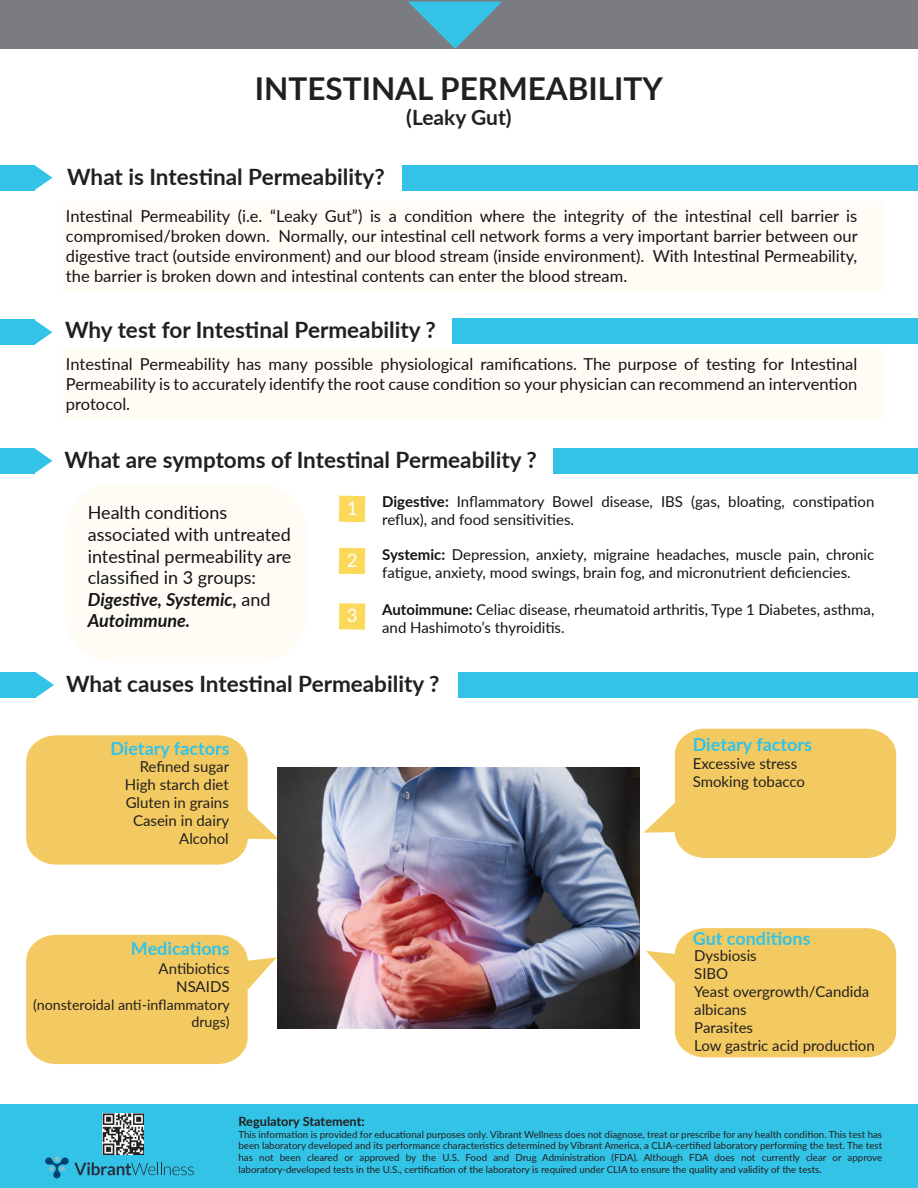
<style>
.page{position:relative;width:918px;height:1188px;background:#fff}
.page>*{position:absolute;margin:0;border:0;box-sizing:border-box;transform-origin:0 0}
.t1{font:700 31.5px "Lato";color:#231f20}
.t2{font:700 22.5px "Lato";color:#231f20}
.t3{font:700 21px "Lato";color:#231f20}
.t4{font:18.75px "Lato";color:#fff}
.t5{font:18px/21.6px "Lato";color:#151414}
.t6{font:700 18px "Lato";color:#33c3e6}
.t7{font:16.5px/19.8px "Lato";color:#151414;text-align:justify}
.t8{font:15px/18px "Lato";color:#151414}
.t9{font:15px/18px "Lato";color:#231f20;text-align:right}
.t10{font:14.25px/17.1px "Lato";color:#231f20;text-align:right}
.t11{font:700 12.75px "Lato";color:#231f20}
.t12{font:9.75px/11.7px "Lato";color:#231f20;text-align:justify}
.s1{font-weight:700}
.s2{font-weight:700;font-style:italic}
</style>
<div class="page">
<div style="left:66px;top:485px;width:240px;height:177px;background:#fefcf5;border-radius:46px"></div>
<div style="left:65px;top:484px;width:242px;height:178px;border:2px solid #fdd95b;border-radius:46px"></div>
<div style="left:63px;top:348px;width:821px;height:71px;background:#fefcf5"></div>
<div style="left:63px;top:202px;width:821px;height:90px;background:#fefcf5"></div>
<div style="left:0;top:0;width:918px;height:48px;background:#7b7c81"></div>
<svg style="left:408px;top:2px;width:94px;height:47px"></svg>
<svg style="left:34px;top:165px;width:18px;height:25px"></svg>
<div style="left:402px;top:165px;width:516px;height:25px;background:#33c3e6"></div>
<svg style="left:34px;top:448px;width:18px;height:25px"></svg>
<div style="left:554px;top:448px;width:364px;height:25px;background:#33c3e6"></div>
<div style="left:0;top:165px;width:34px;height:25px;background:#33c3e6"></div>
<div style="left:0;top:448px;width:34px;height:25px;background:#33c3e6"></div>
<svg style="left:26px;top:735px;width:253px;height:130px;background:#f2ce74"></svg>
<svg style="left:26px;top:935px;width:251px;height:129px;background:#f4d074"></svg>
<img style="left:278px;top:768px;width:362px;height:261px">
<svg style="left:644px;top:729px;width:252px;height:129px;background:#f4d075"></svg>
<svg style="left:646px;top:928px;width:250px;height:129px;background:#f4d074"></svg>
<div style="left:453px;top:319px;width:465px;height:25px;background:#33c3e6"></div>
<svg style="left:34px;top:320px;width:18px;height:25px"></svg>
<div style="left:0;top:320px;width:34px;height:25px;background:#33c3e6"></div>
<div style="left:339px;top:496px;width:26px;height:26px;background:#fdd95b"></div>
<div style="left:339px;top:548px;width:26px;height:26px;background:#fdd95b"></div>
<div style="left:339px;top:603px;width:26px;height:27px;background:#fdd95b"></div>
<div style="left:0;top:1104px;width:918px;height:84px;background:#33c3e6"></div>
<img style="left:102px;top:1113px;width:42px;height:42px">
<svg style="left:74px;top:1162px;width:120px;height:13px"></svg>
<div style="left:45px;top:1157px;width:7px;height:8px;background:#00436e;border-radius:50%"></div>
<div style="left:62px;top:1157px;width:7px;height:8px;background:#00436e;border-radius:50%"></div>
<div style="left:53px;top:1171px;width:7px;height:7px;background:#00436e;border-radius:50%"></div>
<svg style="left:49px;top:1157px;width:16px;height:15px"></svg>
<svg style="left:36px;top:672px;width:18px;height:25px"></svg>
<div style="left:459px;top:672px;width:459px;height:25px;background:#33c3e6"></div>
<div style="left:0;top:672px;width:36px;height:25px;background:#33c3e6"></div>
<h1 class="t1" style="left:255px;top:65px;width:409px">INTESTINAL PERMEABILITY</h1>
<p class="t3" style="left:406px;top:102px;width:107px">(Leaky Gut)</p>
<h2 class="t2" style="left:67px;top:160px;width:319px">What is Intestinal Permeability?</h2>
<p class="t7" style="left:66px;top:206px;width:793px">Intestinal Permeability (i.e. “Leaky Gut”) is a condition where the integrity of the intestinal cell barrier is compromised/broken down. Normally, our intestinal cell network forms a very important barrier between our digestive tract (outside environment) and our blood stream (inside environment). With Intestinal Permeability, the barrier is broken down and intestinal contents can enter the blood stream.</p>
<h2 class="t2" style="left:65px;top:314px;width:372px">Why test for Intestinal Permeability ?</h2>
<p class="t7" style="left:66px;top:353px;width:793px">Intestinal Permeability has many possible physiological ramifications. The purpose of testing for Intestinal Permeability is to accurately identify the root cause condition so your physician can recommend an intervention protocol.</p>
<h2 class="t2" style="left:64px;top:443px;width:474px">What are symptoms of Intestinal Permeability ?</h2>
<p class="t8" style="left:382px;top:492px;width:494px"><span class="s1">Digestive:</span> Inflammatory Bowel disease, IBS (gas, bloating, constipation reflux), and food sensitivities.</p>
<p class="t5" style="left:88px;top:501px;width:205px">Health conditions associated with untreated intestinal permeability are classified in 3 groups:<br><span class="s2">Digestive, Systemic,</span> and<br><span class="s2">Autoimmune.</span></p>
<p class="t4" style="left:347px;top:494px;width:12px">1</p>
<p class="t8" style="left:382px;top:545px;width:494px"><span class="s1">Systemic:</span> Depression, anxiety, migraine headaches, muscle pain, chronic fatigue, anxiety, mood swings, brain fog, and micronutrient deficiencies.</p>
<p class="t8" style="left:382px;top:600px;width:494px"><span class="s1">Autoimmune:</span> Celiac disease, rheumatoid arthritis, Type 1 Diabetes, asthma, and Hashimoto’s thyroiditis.</p>
<p class="t4" style="left:347px;top:546px;width:12px">2</p>
<p class="t4" style="left:347px;top:602px;width:12px">3</p>
<h2 class="t2" style="left:66px;top:667px;width:375px">What causes Intestinal Permeability ?</h2>
<p class="t6" style="left:110px;top:735px;width:121px">Dietary factors</p>
<p class="t9" style="left:125px;top:757px;width:106px">Refined sugar<br>High starch diet<br>Gluten in grains<br>Casein in dairy<br>Alcohol</p>
<p class="t6" style="left:131px;top:935px;width:100px">Medications</p>
<p class="t9" style="left:159px;top:959px;width:72px">Antibiotics<br>NSAIDS</p>
<p class="t10" style="left:33px;top:995px;width:198px">(nonsteroidal anti-inflammatory drugs)</p>
<p class="t6" style="left:693px;top:731px;width:121px">Dietary factors</p>
<p class="t9" style="left:693px;top:754px;width:114px;text-align:left">Excessive stress<br>Smoking tobacco</p>
<p class="t6" style="left:693px;top:925px;width:119px">Gut conditions</p>
<p class="t9" style="left:694px;top:945px;width:182px;text-align:left">Dysbiosis<br>SIBO<br>Yeast overgrowth/Candida albicans<br>Parasites<br>Low gastric acid production</p>
<p class="t11" style="left:238px;top:1112px;width:128px">Regulatory Statement:</p>
<p class="t12" style="left:238px;top:1128px;width:645px">This information is provided for educational purposes only. Vibrant Wellness does not diagnose, treat or prescribe for any health condition. This test has been laboratory developed and its performance characteristics determined by Vibrant America, a CLIA-certified laboratory performing the test. The test has not been cleared or approved by the U.S. Food and Drug Administration (FDA). Although FDA does not currently clear or approve laboratory-developed tests in the U.S., certification of the laboratory is required under CLIA to ensure the quality and validity of the tests.</p>
</div>
